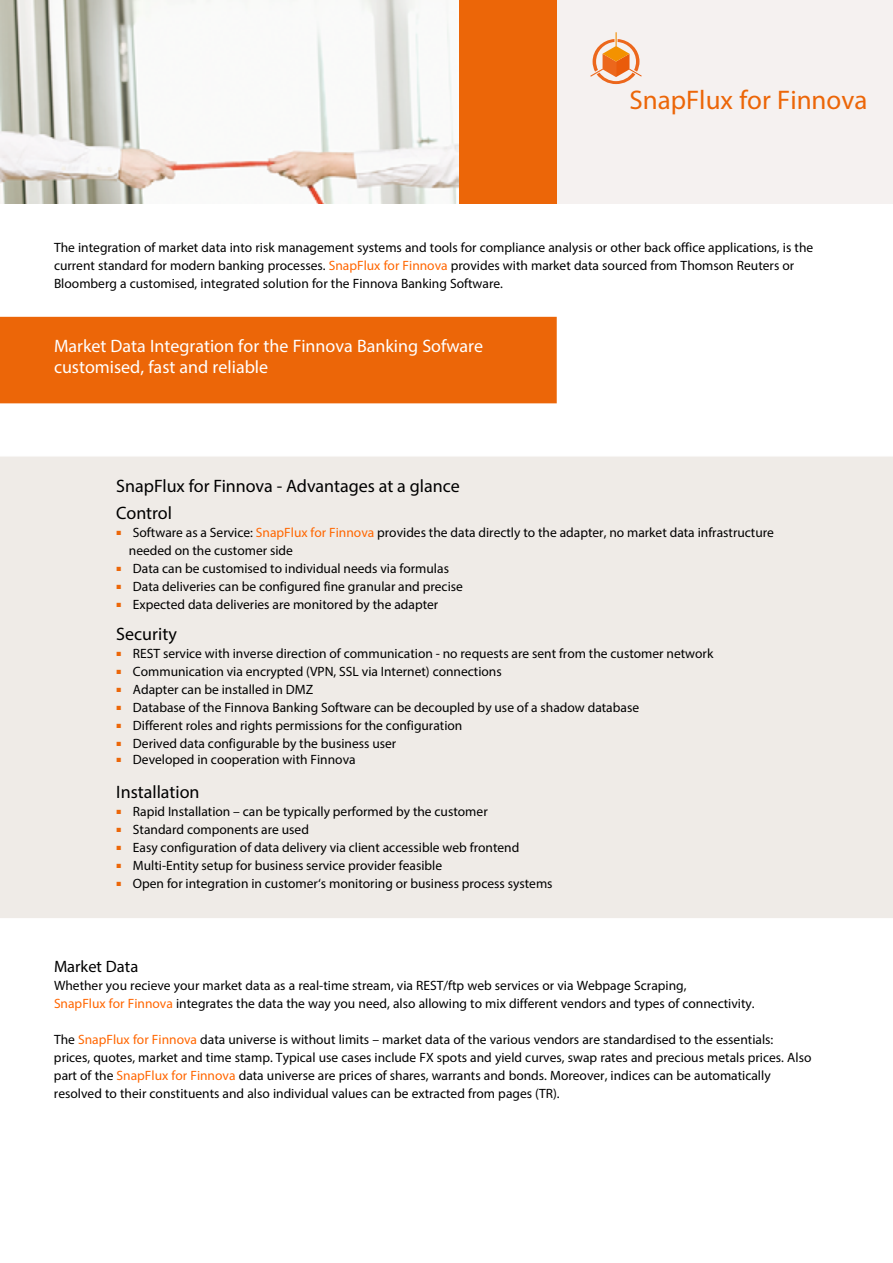
<style>
.page{position:relative;width:893px;height:1263px;background:#fff}
.page>*{position:absolute;margin:0;border:0;box-sizing:border-box;transform-origin:0 0}
.t1{font:27px "Myriad Pro";color:#ec6608}
.t2{font:18px/21.6px "Myriad Pro";color:#fff}
.t3{font:18px/27px "Myriad Pro";color:#000}
.t4{font:16.5px "Myriad Pro";color:#000}
.t5{font:13.5px/18px "Myriad Pro";color:#000}
.s1{color:#f60}
.s2{font-family:"Arial";font-size:9px;color:#ec6608}
</style>
<div class="page">
<div style="left:0;top:317px;width:557px;height:86px;background:#ec6608"></div>
<div style="left:0;top:456px;width:893px;height:462px;background:#efebe7"></div>
<div style="left:25px;top:0;width:868px;height:204px;background:#f5f1f0"></div>
<div style="left:459px;top:0;width:98px;height:204px;background:#ec6608"></div>
<img style="left:0;top:0;width:458px;height:204px">
<svg style="left:590px;top:32px;width:52px;height:52px"></svg>
<h1 class="t1" style="left:629px;top:83px;width:239px">SnapFlux for Finnova</h1>
<p class="t5" style="left:54px;top:238px;width:761px">The integration of market data into risk management systems and tools for compliance analysis or other back office applications, is the current standard for modern banking processes. <span class="s1">SnapFlux for Finnova</span> provides with market data sourced from Thomson Reuters or<br>Bloomberg a customised, integrated solution for the Finnova Banking Software.</p>
<h2 class="t2" style="left:54px;top:335px;width:431px">Market Data Integration for the Finnova Banking Sofware customised, fast and reliable</h2>
<h2 class="t3" style="left:116px;top:472px;width:345px">SnapFlux for Finnova - Advantages at a glance<br>Control</h2>
<p class="t5" style="left:129px;top:523px;width:647px;text-indent:-13px"><span class="s2">■</span> Software as a Service: <span class="s1">SnapFlux for Finnova</span> provides the data directly to the adapter, no market data infrastructure needed on the customer side</p>
<p class="t5" style="left:116px;top:559px;width:334px"><span class="s2">■</span> Data can be customised to individual needs via formulas</p>
<p class="t5" style="left:116px;top:577px;width:348px"><span class="s2">■</span> Data deliveries can be configured fine granular and precise</p>
<p class="t5" style="left:116px;top:595px;width:324px"><span class="s2">■</span> Expected data deliveries are monitored by the adapter</p>
<h2 class="t3" style="left:116px;top:620px;width:62px">Security</h2>
<p class="t5" style="left:116px;top:644px;width:599px"><span class="s2">■</span> REST service with inverse direction of communication - no requests are sent from the customer network</p>
<p class="t5" style="left:116px;top:662px;width:387px"><span class="s2">■</span> Communication via encrypted (VPN, SSL via Internet) connections</p>
<p class="t5" style="left:116px;top:680px;width:198px"><span class="s2">■</span> Adapter can be installed in DMZ</p>
<p class="t5" style="left:116px;top:698px;width:524px"><span class="s2">■</span> Database of the Finnova Banking Software can be decoupled by use of a shadow database</p>
<p class="t5" style="left:116px;top:716px;width:348px"><span class="s2">■</span> Different roles and rights permissions for the configuration</p>
<p class="t5" style="left:116px;top:734px;width:282px"><span class="s2">■</span> Derived data configurable by the business user</p>
<p class="t5" style="left:116px;top:750px;width:241px"><span class="s2">■</span> Developed in cooperation with Finnova</p>
<h2 class="t3" style="left:116px;top:778px;width:85px">Installation</h2>
<p class="t5" style="left:116px;top:802px;width:373px"><span class="s2">■</span> Rapid Installation – can be typically performed by the customer</p>
<p class="t5" style="left:116px;top:820px;width:194px"><span class="s2">■</span> Standard components are used</p>
<p class="t5" style="left:116px;top:838px;width:405px"><span class="s2">■</span> Easy configuration of data delivery via client accessible web frontend</p>
<p class="t5" style="left:116px;top:856px;width:328px"><span class="s2">■</span> Multi-Entity setup for business service provider feasible</p>
<p class="t5" style="left:116px;top:874px;width:438px"><span class="s2">■</span> Open for integration in customer‘s monitoring or business process systems</p>
<p class="t4" style="left:54px;top:956px;width:86px">Market Data</p>
<p class="t5" style="left:54px;top:976px;width:702px">Whether you recieve your market data as a real-time stream, via REST/ftp web services or via Webpage Scraping,<br><span class="s1">SnapFlux for Finnova</span> integrates the data the way you need, also allowing to mix different vendors and types of connectivity.</p>
<p class="t5" style="left:54px;top:1030px;width:759px">The <span class="s1">SnapFlux for Finnova</span> data universe is without limits – market data of the various vendors are standardised to the essentials: prices, quotes, market and time stamp. Typical use cases include FX spots and yield curves, swap rates and precious metals prices. Also part of the <span class="s1">SnapFlux for Finnova</span> data universe are prices of shares, warrants and bonds. Moreover, indices can be automatically resolved to their constituents and also individual values can be extracted from pages (TR).</p>
</div>
